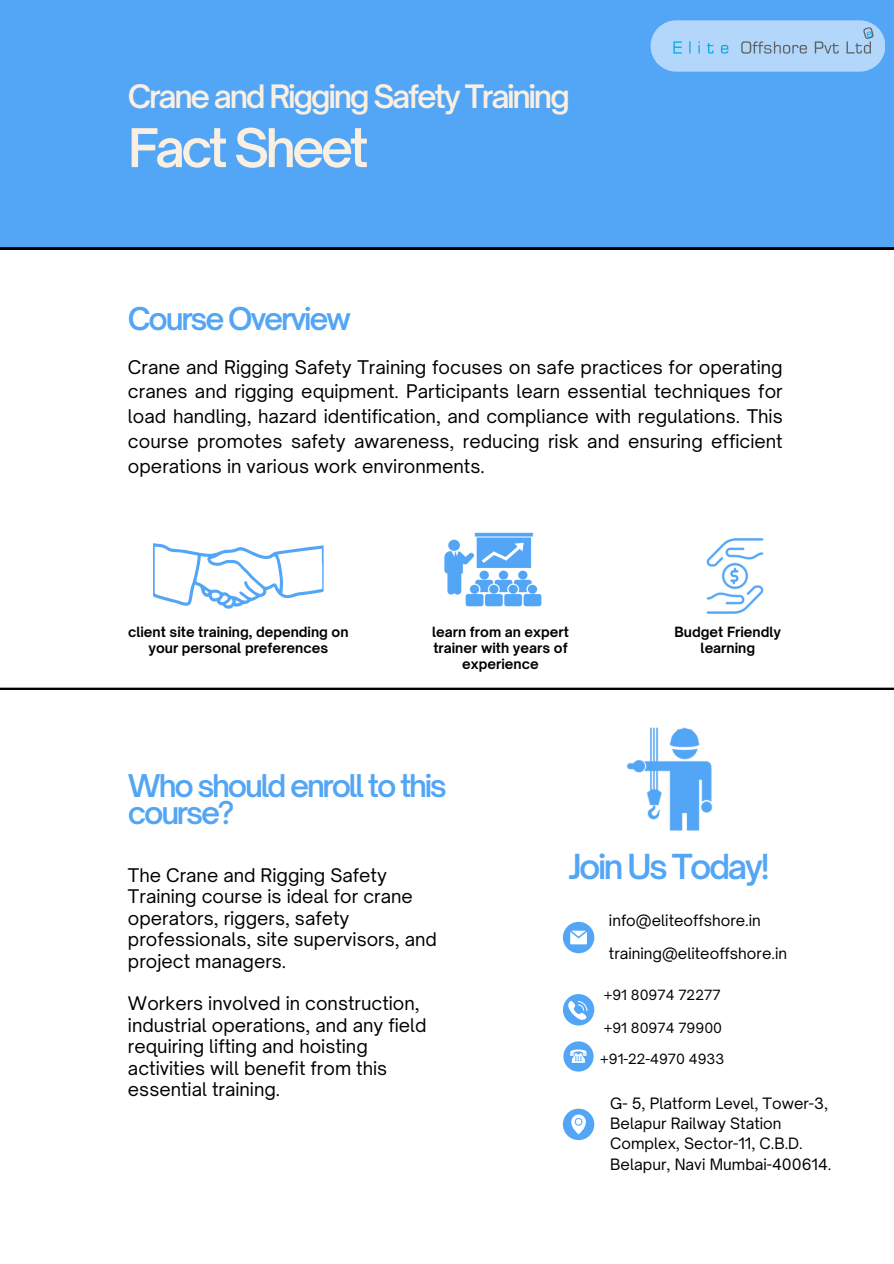
<style>
.page{position:relative;width:894px;height:1264px;background:#fff}
.page>*{position:absolute;margin:0;border:0;box-sizing:border-box;transform-origin:0 0}
.t1{font:600 51px "Open Sauce One";letter-spacing:-.075em;color:#faefe0}
.t2{font:600 33px "Open Sauce One";letter-spacing:-.075em;color:#53a5f5}
.t3{font:600 30.9px "Open Sauce One";letter-spacing:-.075em;color:#faefe0}
.t4{font:600 30px/27px "Open Sauce One";letter-spacing:-.075em;color:#53a5f5}
.t5{font:18px/21.3px "Open Sauce One";color:#000001}
.t6{font:15px/20.2px "Open Sauce One";color:#000001}
.t7{font:700 13.5px/15.8px "Open Sauce One";color:#000001;text-align:center}
.t8{font:13.5px "Open Sauce One";color:#000001}
</style>
<div class="page">
<svg style="left:0;top:249px;width:893px;height:441px"></svg>
<div style="left:0;top:0;width:893px;height:249px;background:#53a5f5"></div>
<svg style="left:153px;top:543px;width:170px;height:66px"></svg>
<img style="left:434px;top:532px;width:116px;height:78px">
<img style="left:696px;top:537px;width:77px;height:77px">
<svg style="left:562px;top:994px;width:32px;height:31px"></svg>
<svg style="left:562px;top:921px;width:32px;height:32px"></svg>
<svg style="left:562px;top:1108px;width:32px;height:32px"></svg>
<img style="left:563px;top:1041px;width:31px;height:31px">
<img style="left:626px;top:727px;width:87px;height:104px">
<svg style="left:650px;top:20px;width:235px;height:52px;background:#a5d0f9"></svg>
<img style="left:661px;top:24px;width:224px;height:33px">
<p class="t3" style="left:128px;top:77px;width:443px">Crane and Rigging Safety Training</p>
<p class="t1" style="left:128px;top:116px;width:242px">Fact Sheet</p>
<h2 class="t4" style="left:128px;top:305px;width:225px">Course Overview</h2>
<h3 class="t5" style="left:128px;top:354px;width:656px;line-height:24.8px;text-align:justify">Crane and Rigging Safety Training focuses on safe practices for operating cranes and rigging equipment. Participants learn essential techniques for load handling, hazard identification, and compliance with regulations. This course promotes safety awareness, reducing risk and ensuring efficient operations in various work environments.</h3>
<p class="t7" style="left:128px;top:624px;width:222px">client site training, depending on your personal preferences</p>
<h2 class="t7" style="left:432px;top:624px;width:138px">learn from an expert trainer with years of experience</h2>
<h1 class="t7" style="left:674px;top:624px;width:108px">Budget Friendly learning</h1>
<p class="t4" style="left:128px;top:772px;width:320px">Who should enroll to this course?</p>
<h2 class="t5" style="left:128px;top:864px;width:310px">The Crane and Rigging Safety<br>Training course is ideal for crane operators, riggers, safety professionals, site supervisors, and project managers.</h2>
<p class="t5" style="left:128px;top:992px;width:300px">Workers involved in construction, industrial operations, and any field requiring lifting and hoisting activities will benefit from this essential training.</p>
<h3 class="t2" style="left:568px;top:846px;width:202px">Join Us Today!</h3>
<p class="t6" style="left:608px;top:910px;width:153px">info@eliteoffshore.in</p>
<p class="t6" style="left:608px;top:943px;width:179px">training@eliteoffshore.in</p>
<h2 class="t8" style="left:603px;top:986px;width:118px">+91 80974 72277</h2>
<p class="t8" style="left:603px;top:1019px;width:120px">+91 80974 79900</p>
<p class="t8" style="left:600px;top:1050px;width:126px">+91-22-4970 4933</p>
<p class="t6" style="left:610px;top:1093px;width:222px">G- 5, Platform Level, Tower-3,<br>Belapur Railway Station<br>Complex, Sector-11, C.B.D.<br>Belapur, Navi Mumbai-400614.</p>
</div>
